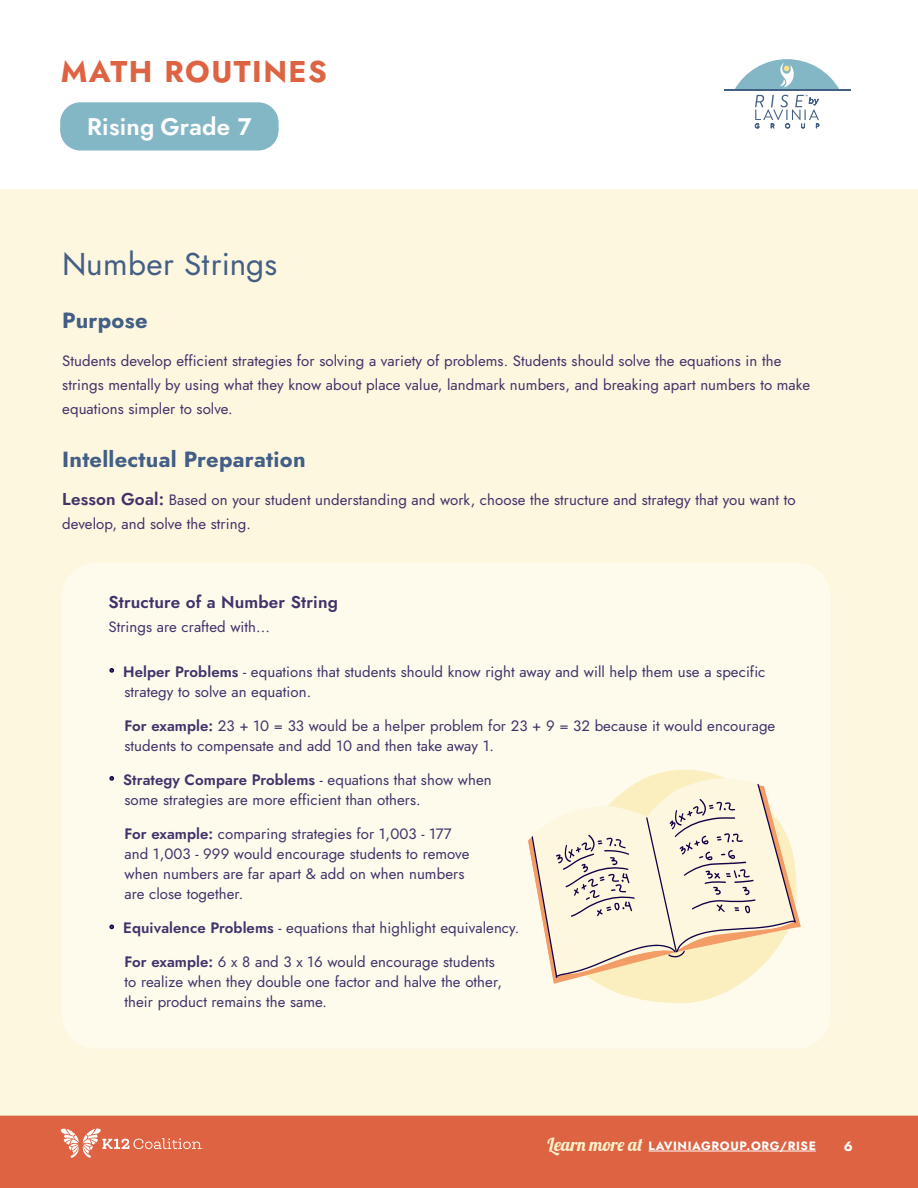
<style>
.page{position:relative;width:918px;height:1188px;background:#fff}
.page>*{position:absolute;margin:0;border:0;box-sizing:border-box;transform-origin:0 0}
.Subhead_Large{font:31.5px "Jost";letter-spacing:.01em;color:#435f86}
.t1{font:700 30px "Jost";letter-spacing:.05em;color:#dd6342}
.t2{font:600 24px "Jost";letter-spacing:.01em;color:#fff}
.Small_Subhead{font:700 21.9px "Jost";letter-spacing:.01em;color:#435f86}
.Body_1_-_Standard{font:600 17.1px "Jost";letter-spacing:.01em;color:#41336a}
.Body_Bullets_-_Standard{font:15px/20.2px "Jost";letter-spacing:.005em;color:#41336a}
.Body_1_-_Standard-2{font:15px/24px "Jost";letter-spacing:.005em;color:#41336a}
.t3{font:700 13.5px "Jost";color:#fff}
.t4{font:700 12px "Jost";letter-spacing:.05em;color:#fff}
.s1{font-weight:600;font-size:17.1px}
.s2{color:#110045}
.s3{font-weight:600}
.s4{font-family:"Lobster";font-weight:400;font-size:18px;color:#fcf2cc}
</style>
<div class="page">
<div style="left:0;top:1116px;width:918px;height:72px;background:#dd6342"></div>
<hr style="left:649px;top:1151px;width:167px;height:1px;background:#fff">
<div style="left:0;top:189px;width:918px;height:927px;background:#fdf7df"></div>
<svg style="left:61px;top:1128px;width:142px;height:30px"></svg>
<hr style="left:724px;top:89px;width:126px;height:1px;background:#435f86">
<svg style="left:734px;top:59px;width:106px;height:70px"></svg>
<div style="left:60px;top:102px;width:219px;height:49px;background:#84b7c6;border-radius:20px"></div>
<div style="left:62px;top:563px;width:769px;height:486px;background:#fefaec;border-radius:34px"></div>
<svg style="left:599px;top:769px;width:140px;height:234px;fill:#fbefbf"></svg>
<svg style="left:599px;top:778px;width:154px;height:5px"></svg>
<svg style="left:528px;top:783px;width:273px;height:201px"></svg>
<h2 class="t1" style="left:61px;top:51px;width:268px">MATH ROUTINES</h2>
<h3 class="t2" style="left:87px;top:110px;width:166px">Rising Grade 7</h3>
<p class="Subhead_Large" style="left:62px;top:243px;width:217px">Number Strings</p>
<p class="Small_Subhead" style="left:62px;top:306px;width:87px">Purpose</p>
<p class="Body_1_-_Standard-2" style="left:62px;top:349px;width:749px">Students develop efficient strategies for solving a variety of problems. Students should solve the equations in the strings mentally by using what they know about place value, landmark numbers, and breaking apart numbers to make equations simpler to solve.</p>
<p class="Small_Subhead" style="left:62px;top:445px;width:245px">Intellectual Preparation</p>
<p class="Body_1_-_Standard-2" style="left:62px;top:488px;width:735px"><span class="s1">Lesson Goal:</span> Based on your student understanding and work, choose the structure and strategy that you want to develop, and solve the string.</p>
<p class="Body_1_-_Standard" style="left:108px;top:591px;width:231px">Structure of a Number String</p>
<p class="Body_1_-_Standard-2" style="left:108px;top:615px;width:163px">Strings are crafted with...</p>
<p class="Body_Bullets_-_Standard" style="left:124px;top:661px;width:642px;text-indent:-15px"><span class="s2">•</span> <span class="s3">Helper Problems</span> - equations that students should know right away and will help them use a specific strategy to solve an equation.</p>
<p class="Body_Bullets_-_Standard" style="left:124px;top:715px;width:652px"><span class="s3">For example:</span> 23 + 10 = 33 would be a helper problem for 23 + 9 = 32 because it would encourage students to compensate and add 10 and then take away 1.</p>
<p class="Body_Bullets_-_Standard" style="left:124px;top:769px;width:369px;text-indent:-15px"><span class="s2">•</span> <span class="s3">Strategy Compare Problems</span> - equations that show when some strategies are more efficient than others.</p>
<p class="Body_Bullets_-_Standard" style="left:124px;top:823px;width:346px"><span class="s3">For example:</span> comparing strategies for 1,003 - 177 and 1,003 - 999 would encourage students to remove when numbers are far apart &amp; add on when numbers are close together.</p>
<p class="Body_Bullets_-_Standard" style="left:110px;top:918px;width:411px"><span class="s2">•</span> <span class="s3">Equivalence Problems</span> - equations that highlight equivalency.</p>
<p class="Body_Bullets_-_Standard" style="left:124px;top:952px;width:379px"><span class="s3">For example:</span> 6 x 8 and 3 x 16 would encourage students to realize when they double one factor and halve the other, their product remains the same.</p>
<p class="t4" style="left:548px;top:1137px;width:270px"><span class="s4">Learn more at</span> LAVINIAGROUP.ORG/RISE</p>
<p class="t3" style="left:844px;top:1137px;width:11px">6</p>
</div>
